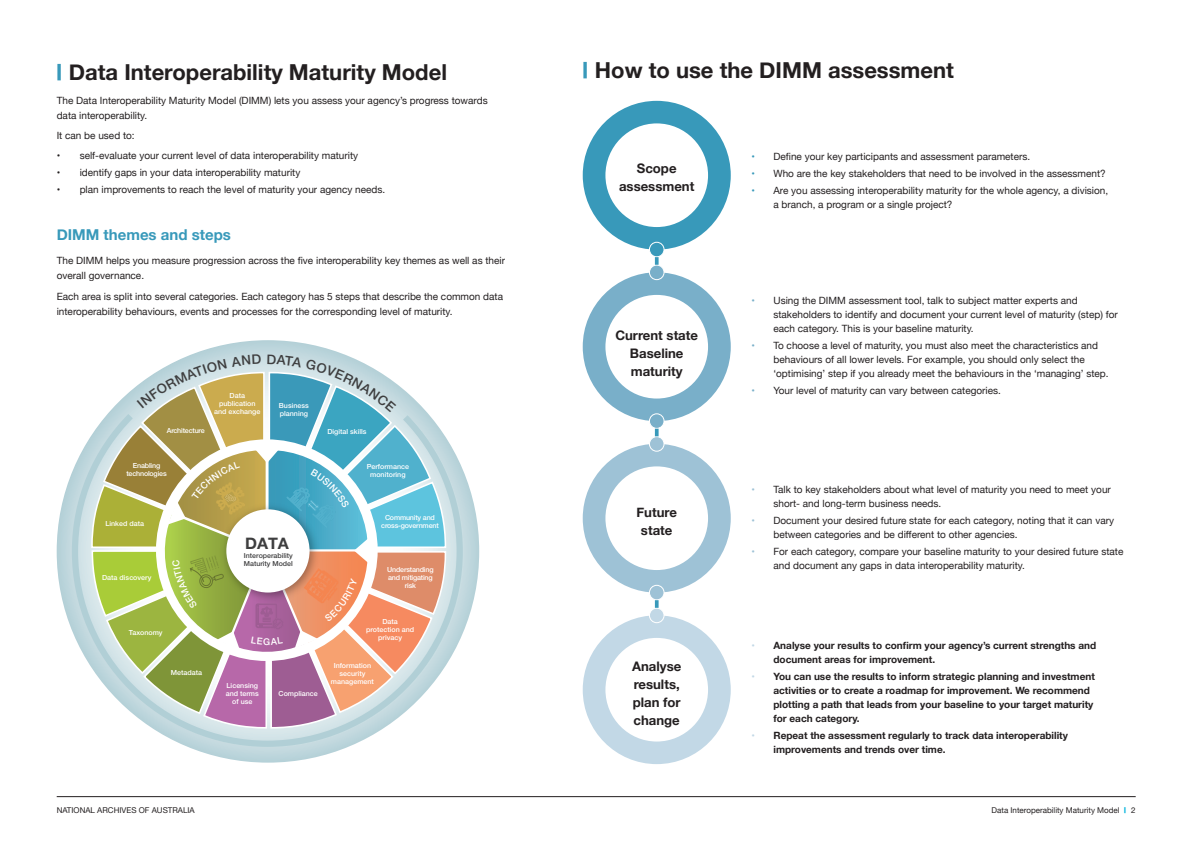
<style>
.page{position:relative;width:1191px;height:842px;background:#fff}
.page>*{position:absolute;margin:0;border:0;box-sizing:border-box;transform-origin:0 0}
.t1{font:700 22px "Helvetica Neue";color:#231f20}
.t2{font:700 15.9px "Helvetica Neue";color:#3e3e3f}
.t3{font:700 15px "Helvetica Neue";color:#3899ba}
.p{font:700 13.2px/17.9px "Helvetica Neue";color:#231f20;text-align:center}
.Bullets{font:10px/14px "Helvetica Neue";color:#231f20}
.p-2{font:10px/15px "Helvetica Neue";color:#231f20}
.Bullets-2{font:700 10px/14px "Helvetica Neue";color:#231f20}
.t4{font:8px "Helvetica Neue";color:#231f20}
.t5{font:500 7px/7.9px "Helvetica Neue";color:#fff;text-align:center}
.t6{font:500 7px/7.9px "Helvetica Neue";letter-spacing:-.025em;color:#fff;text-align:center}
.t7{font:500 6.9px/8.3px "Helvetica Neue";color:#3e3e3f}
.s1{font-weight:900;color:#3899ba}
.s2{font-weight:700;color:#3899ba}
.s3{font-weight:700;color:#79afc9}
.s4{font-weight:700;color:#9ec2d6}
.s5{color:#c2d8e6}
.s6{font-weight:900;color:#00b3dc}
</style>
<div class="page">
<hr style="left:57px;top:796px;width:1078px;height:1px;background:#231f20">
<div style="left:57px;top:340px;width:422px;height:423px;background:#bad4db;border-radius:211px"></div>
<svg style="left:69px;top:438px;width:397px;height:312px"></svg>
<svg style="left:583px;top:101px;width:147px;height:149px"></svg>
<svg style="left:583px;top:272px;width:147px;height:149px"></svg>
<svg style="left:583px;top:444px;width:147px;height:149px"></svg>
<svg style="left:583px;top:616px;width:147px;height:148px"></svg>
<div style="left:649px;top:242px;width:15px;height:15px;background:#3899ba;border-radius:50%"></div>
<div style="left:649px;top:242px;width:15px;height:15px;border:1px solid #fff;border-radius:50%"></div>
<div style="left:649px;top:265px;width:15px;height:15px;background:#79afc9;border-radius:50%"></div>
<div style="left:649px;top:265px;width:15px;height:15px;border:1px solid #fff;border-radius:50%"></div>
<svg style="left:655px;top:257px;width:3px;height:8px"></svg>
<div style="left:649px;top:414px;width:15px;height:14px;background:#79afc9;border-radius:50%"></div>
<div style="left:649px;top:413px;width:15px;height:16px;border:1px solid #fff;border-radius:50%"></div>
<div style="left:649px;top:437px;width:15px;height:14px;background:#9ec2d6;border-radius:50%"></div>
<div style="left:649px;top:436px;width:15px;height:15px;border:1px solid #fff;border-radius:50%"></div>
<svg style="left:655px;top:429px;width:3px;height:7px"></svg>
<div style="left:649px;top:585px;width:15px;height:15px;background:#9ec2d6;border-radius:50%"></div>
<div style="left:649px;top:585px;width:15px;height:15px;border:1px solid #fff;border-radius:50%"></div>
<div style="left:649px;top:608px;width:15px;height:15px;background:#c2d8e6;border-radius:50%"></div>
<div style="left:649px;top:608px;width:15px;height:15px;border:1px solid #fff;border-radius:50%"></div>
<svg style="left:655px;top:600px;width:3px;height:8px"></svg>
<svg style="left:90px;top:355px;width:357px;height:374px"></svg>
<p class="t1" style="left:57px;top:55px;width:392px"><span class="s1">|</span> Data Interoperability Maturity Model</p>
<p class="p-2" style="left:57px;top:93px;width:432px">The Data Interoperability Maturity Model (DIMM) lets you assess your agency’s progress towards data interoperability.</p>
<p class="p-2" style="left:57px;top:129px;width:79px">It can be used to:</p>
<p class="Bullets" style="left:57px;top:149px;width:303px">• self-evaluate your current level of data interoperability maturity</p>
<p class="Bullets" style="left:57px;top:166px;width:245px">• identify gaps in your data interoperability maturity</p>
<p class="Bullets" style="left:57px;top:183px;width:330px">• plan improvements to reach the level of maturity your agency needs.</p>
<h1 class="t3" style="left:57px;top:223px;width:176px">DIMM themes and steps</h1>
<p class="p-2" style="left:57px;top:253px;width:450px">The DIMM helps you measure progression across the five interoperability key themes as well as their overall governance.</p>
<p class="p-2" style="left:57px;top:289px;width:448px">Each area is split into several categories. Each category has 5 steps that describe the common data interoperability behaviours, events and processes for the corresponding level of maturity.</p>
<p class="t6" style="left:167px;top:426px;width:40px">Architecture</p>
<p class="t5" style="left:214px;top:392px;width:48px">Data publication and exchange</p>
<p class="t6" style="left:126px;top:462px;width:42px">Enabling technologies</p>
<p class="t5" style="left:279px;top:401px;width:31px;text-align:left">Business planning</p>
<p class="t5" style="left:327px;top:428px;width:41px">Digital skills</p>
<p class="t5" style="left:367px;top:462px;width:44px">Performance monitoring</p>
<p class="t5" style="left:105px;top:519px;width:40px">Linked data</p>
<p class="t5" style="left:102px;top:574px;width:51px">Data discovery</p>
<p class="t5" style="left:129px;top:629px;width:35px">Taxonomy</p>
<p class="t5" style="left:171px;top:668px;width:33px">Metadata</p>
<p class="t2" style="left:245px;top:533px;width:45px">DATA</p>
<p class="t7" style="left:244px;top:551px;width:50px">Interoperability<br>Maturity Model</p>
<p class="t5" style="left:226px;top:682px;width:35px">Licensing and terms of use</p>
<p class="t5" style="left:278px;top:689px;width:41px">Compliance</p>
<p class="t6" style="left:381px;top:514px;width:59px">Community and cross-government</p>
<p class="t6" style="left:387px;top:566px;width:48px">Understanding and mitigating risk</p>
<p class="t5" style="left:366px;top:618px;width:50px">Data protection and privacy</p>
<p class="t5" style="left:331px;top:662px;width:44px">Information security management</p>
<p class="t1" style="left:583px;top:53px;width:373px"><span class="s1">|</span> How to use the DIMM assessment</p>
<p class="p" style="left:619px;top:160px;width:77px">Scope assessment</p>
<p class="p" style="left:615px;top:327px;width:84px">Current state<br>Baseline maturity</p>
<p class="p" style="left:636px;top:504px;width:42px">Future state</p>
<p class="p" style="left:632px;top:658px;width:51px;text-align:justify">Analyse results, plan for change</p>
<p class="Bullets" style="left:751px;top:150px;width:280px"><span class="s2">•</span> Define your key participants and assessment parameters.</p>
<p class="Bullets" style="left:751px;top:167px;width:356px"><span class="s2">•</span> Who are the key stakeholders that need to be involved in the assessment?</p>
<p class="Bullets" style="left:773px;top:184px;width:336px;text-indent:-22px"><span class="s2">•</span> Are you assessing interoperability maturity for the whole agency, a division, a branch, a program or a single project?</p>
<p class="Bullets" style="left:773px;top:294px;width:346px;text-indent:-22px"><span class="s3">•</span> Using the DIMM assessment tool, talk to subject matter experts and stakeholders to identify and document your current level of maturity (step) for each category. This is your baseline maturity.</p>
<p class="Bullets" style="left:773px;top:339px;width:337px;text-indent:-22px"><span class="s3">•</span> To choose a level of maturity, you must also meet the characteristics and behaviours of all lower levels. For example, you should only select the ‘optimising’ step if you already meet the behaviours in the ‘managing’ step.</p>
<p class="Bullets" style="left:751px;top:384px;width:251px"><span class="s3">•</span> Your level of maturity can vary between categories.</p>
<p class="Bullets" style="left:773px;top:483px;width:339px;text-indent:-22px"><span class="s4">•</span> Talk to key stakeholders about what level of maturity you need to meet your short- and long-term business needs.</p>
<p class="Bullets" style="left:773px;top:514px;width:342px;text-indent:-22px"><span class="s4">•</span> Document your desired future state for each category, noting that it can vary between categories and be different to other agencies.</p>
<p class="Bullets" style="left:773px;top:545px;width:351px;text-indent:-22px"><span class="s4">•</span> For each category, compare your baseline maturity to your desired future state and document any gaps in data interoperability maturity.</p>
<p class="Bullets-2" style="left:773px;top:639px;width:324px;text-indent:-22px"><span class="s5">•</span> Analyse your results to confirm your agency’s current strengths and document areas for improvement.</p>
<p class="Bullets-2" style="left:773px;top:669px;width:323px;text-indent:-22px"><span class="s5">•</span> You can use the results to inform strategic planning and investment activities or to create a roadmap for improvement. We recommend plotting a path that leads from your baseline to your target maturity for each category.</p>
<p class="Bullets-2" style="left:773px;top:728px;width:296px;text-indent:-22px"><span class="s5">•</span> Repeat the assessment regularly to track data interoperability improvements and trends over time.</p>
<p class="t4" style="left:57px;top:804px;width:140px">NATIONAL ARCHIVES OF AUSTRALIA</p>
<p class="t4" style="left:991px;top:804px;width:146px">Data Interoperability Maturity Model <span class="s6">|</span> 2</p>
</div>
